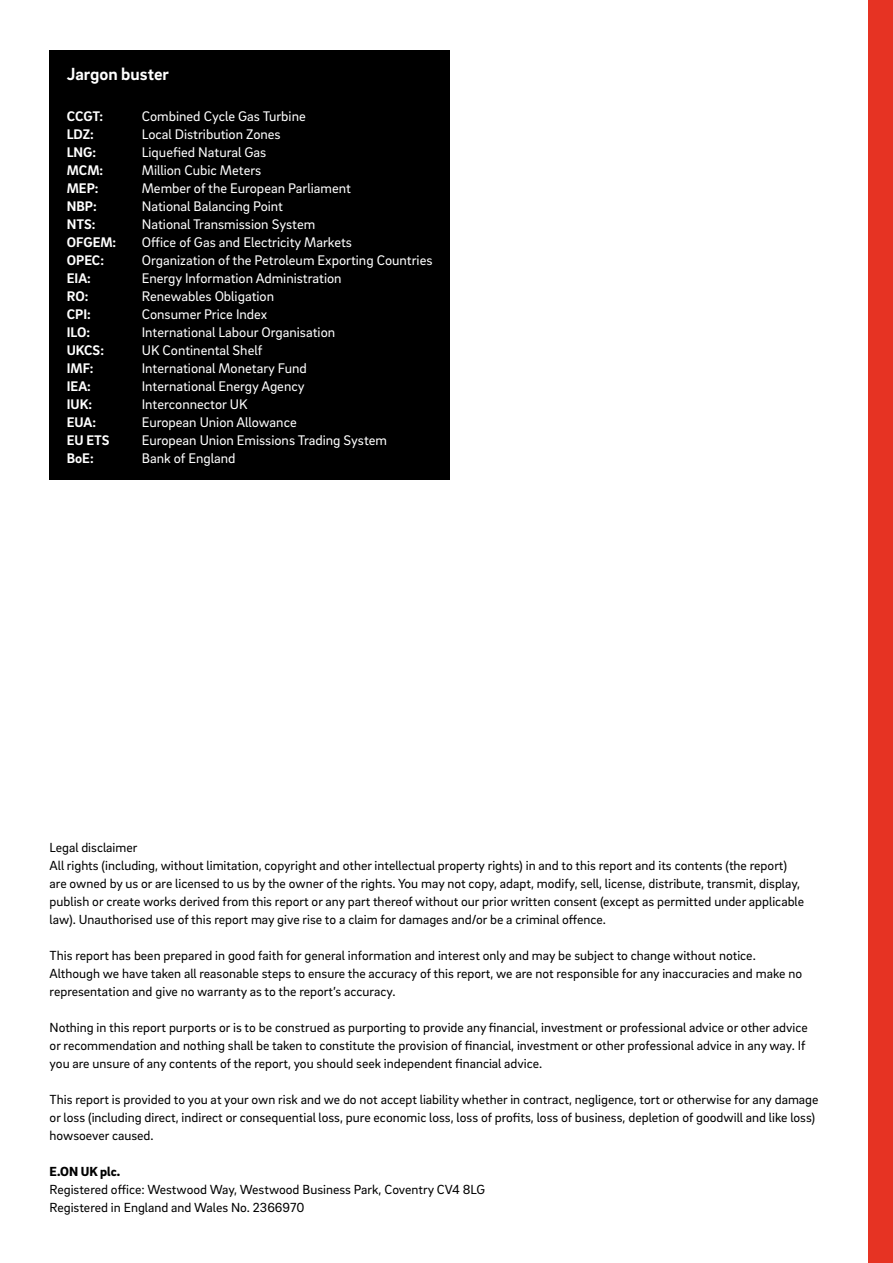
<style>
.page{position:relative;width:893px;height:1263px;background:#fff}
.page>*{position:absolute;margin:0;border:0;box-sizing:border-box;transform-origin:0 0}
.t1{font:700 18px "EON Brix Sans";color:#fff}
.t2{font:14.25px "EON Brix Sans";color:#fff}
.t3{font:700 14.25px "EON Brix Sans";color:#fff}
.t4{font:13.5px/18px "EON Brix Sans";color:#000}
.t5{font:900 13.5px "EON Brix Sans";color:#000}
</style>
<div class="page">
<div style="left:868px;top:0;width:25px;height:1263px;background:#e63323"></div>
<div style="left:50px;top:50px;width:400px;height:430px;background:#000"></div>
<h1 class="t1" style="left:67px;top:62px;width:104px">Jargon buster</h1>
<p class="t3" style="left:67px;top:106px;width:38px">CCGT:</p>
<p class="t2" style="left:142px;top:107px;width:165px">Combined Cycle Gas Turbine</p>
<p class="t3" style="left:67px;top:124px;width:29px">LDZ:</p>
<p class="t2" style="left:142px;top:125px;width:140px">Local Distribution Zones</p>
<p class="t3" style="left:67px;top:142px;width:31px">LNG:</p>
<p class="t2" style="left:142px;top:143px;width:126px">Liquefied Natural Gas</p>
<p class="t3" style="left:67px;top:160px;width:38px">MCM:</p>
<p class="t2" style="left:142px;top:161px;width:121px">Million Cubic Meters</p>
<p class="t3" style="left:67px;top:178px;width:33px">MEP:</p>
<p class="t2" style="left:142px;top:179px;width:211px">Member of the European Parliament</p>
<p class="t3" style="left:67px;top:196px;width:32px">NBP:</p>
<p class="t2" style="left:142px;top:197px;width:143px">National Balancing Point</p>
<p class="t3" style="left:67px;top:214px;width:30px">NTS:</p>
<p class="t2" style="left:142px;top:215px;width:175px">National Transmission System</p>
<p class="t3" style="left:67px;top:232px;width:51px">OFGEM:</p>
<p class="t2" style="left:142px;top:233px;width:212px">Office of Gas and Electricity Markets</p>
<p class="t3" style="left:67px;top:250px;width:39px">OPEC:</p>
<p class="t2" style="left:142px;top:250px;width:292px">Organization of the Petroleum Exporting Countries</p>
<p class="t3" style="left:67px;top:268px;width:26px">EIA:</p>
<p class="t2" style="left:142px;top:268px;width:201px">Energy Information Administration</p>
<p class="t3" style="left:67px;top:286px;width:23px">RO:</p>
<p class="t2" style="left:142px;top:286px;width:134px">Renewables Obligation</p>
<p class="t3" style="left:67px;top:304px;width:26px">CPI:</p>
<p class="t2" style="left:142px;top:304px;width:127px">Consumer Price Index</p>
<p class="t3" style="left:67px;top:322px;width:25px">ILO:</p>
<p class="t2" style="left:142px;top:322px;width:195px">International Labour Organisation</p>
<p class="t3" style="left:67px;top:340px;width:39px">UKCS:</p>
<p class="t2" style="left:142px;top:340px;width:122px">UK Continental Shelf</p>
<p class="t3" style="left:67px;top:358px;width:28px">IMF:</p>
<p class="t2" style="left:142px;top:358px;width:167px">International Monetary Fund</p>
<p class="t3" style="left:67px;top:376px;width:26px">IEA:</p>
<p class="t2" style="left:142px;top:376px;width:164px">International Energy Agency</p>
<p class="t3" style="left:67px;top:394px;width:27px">IUK:</p>
<p class="t2" style="left:142px;top:394px;width:107px">Interconnector UK</p>
<p class="t3" style="left:67px;top:412px;width:31px">EUA:</p>
<p class="t2" style="left:142px;top:412px;width:156px">European Union Allowance</p>
<p class="t3" style="left:67px;top:430px;width:44px">EU ETS</p>
<p class="t2" style="left:142px;top:430px;width:247px">European Union Emissions Trading System</p>
<p class="t3" style="left:67px;top:448px;width:28px">BoE:</p>
<p class="t2" style="left:142px;top:448px;width:95px">Bank of England</p>
<p class="t4" style="left:50px;top:838px;width:756px">Legal disclaimer<br>All rights (including, without limitation, copyright and other intellectual property rights) in and to this report and its contents (the report) are owned by us or are licensed to us by the owner of the rights. You may not copy, adapt, modify, sell, license, distribute, transmit, display, publish or create works derived from this report or any part thereof without our prior written consent (except as permitted under applicable law). Unauthorised use of this report may give rise to a claim for damages and/or be a criminal offence.</p>
<p class="t4" style="left:50px;top:946px;width:754px">This report has been prepared in good faith for general information and interest only and may be subject to change without notice.<br>Although we have taken all reasonable steps to ensure the accuracy of this report, we are not responsible for any inaccuracies and make no representation and give no warranty as to the report’s accuracy.</p>
<p class="t4" style="left:50px;top:1018px;width:760px">Nothing in this report purports or is to be construed as purporting to provide any financial, investment or professional advice or other advice or recommendation and nothing shall be taken to constitute the provision of financial, investment or other professional advice in any way. If you are unsure of any contents of the report, you should seek independent financial advice.</p>
<p class="t4" style="left:50px;top:1090px;width:770px">This report is provided to you at your own risk and we do not accept liability whether in contract, negligence, tort or otherwise for any damage or loss (including direct, indirect or consequential loss, pure economic loss, loss of profits, loss of business, depletion of goodwill and like loss) howsoever caused.</p>
<p class="t5" style="left:50px;top:1163px;width:72px">E.ON UK plc.</p>
<p class="t4" style="left:50px;top:1180px;width:437px">Registered office: Westwood Way, Westwood Business Park, Coventry CV4 8LG<br>Registered in England and Wales No. 2366970</p>
</div>
